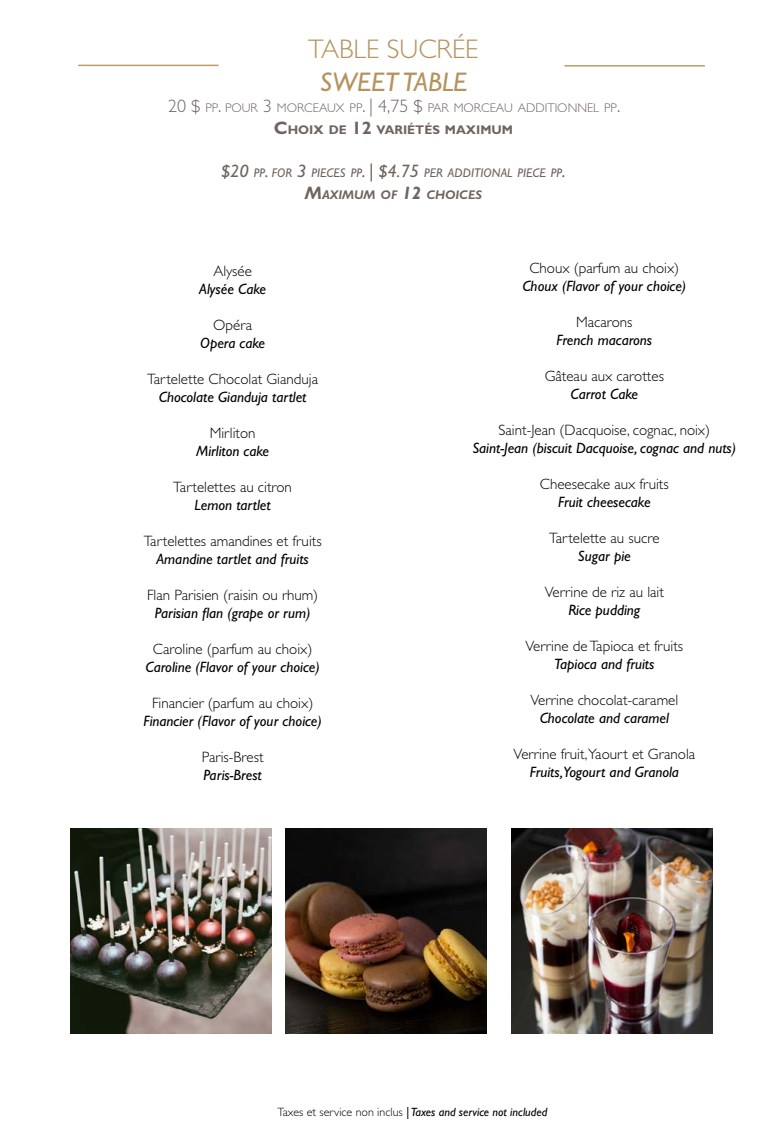
<style>
.page{position:relative;width:783px;height:1134px;background:#fff}
.page>*{position:absolute;margin:0;border:0;box-sizing:border-box;transform-origin:0 0}
.t1{font:300 27px "Gill Sans Std";color:#b4935e}
.t2{font:italic 27px "Gill Sans Std";color:#b4935e}
.t3{font:300 15px "Gill Sans Std";color:#000}
.t4{font:italic 15px "Gill Sans Std";color:#000}
.t5{font:300 12.6px/21.6px "Gill Sans Std";color:#6f645f;text-align:center}
.t6{font:italic 12.6px/21.6px "Gill Sans Std";color:#6f645f;text-align:center}
.t7{font:italic 12px "Gill Sans Std";color:#000}
.s1{font-size:18px}
.s2{font-weight:700;font-size:18px}
.s3{font-weight:700}
.s4{font-weight:300;font-style:normal}
</style>
<div class="page">
<hr style="left:564px;top:65px;width:141px;height:2px;background:#bc9b68">
<hr style="left:78px;top:65px;width:141px;height:1px;background:#bc9b68">
<img style="left:70px;top:828px;width:202px;height:206px">
<img style="left:285px;top:828px;width:202px;height:206px">
<img style="left:511px;top:828px;width:202px;height:206px">
<h1 class="t1" style="left:308px;top:34px;width:172px">TABLE SUCRÉE</h1>
<h1 class="t2" style="left:320px;top:66px;width:149px">SWEET TABLE</h1>
<p class="t5" style="left:168px;top:97px;width:454px"><span class="s1">20 $</span> PP<span class="s1">.</span> POUR <span class="s1">3</span> MORCEAUX PP<span class="s1">. | 4,75 $</span> PAR MORCEAU ADDITIONNEL PP<span class="s1">.<br></span><span class="s2">C</span><span class="s3">HOIX DE</span> <span class="s2">12</span> <span class="s3">VARIÉTÉS MAXIMUM</span></p>
<p class="t6" style="left:221px;top:162px;width:346px"><span class="s1">$20</span> PP<span class="s1">.</span> FOR <span class="s1">3</span> PIECES PP<span class="s1">. | $4.75</span> PER ADDITIONAL PIECE PP<span class="s1">.<br></span><span class="s2">M</span><span class="s3">AXIMUM OF</span> <span class="s2">12</span> <span class="s3">CHOICES</span></p>
<p class="t3" style="left:213px;top:263px;width:40px">Alysée</p>
<p class="t4" style="left:199px;top:281px;width:68px">Alysée Cake</p>
<p class="t3" style="left:213px;top:317px;width:40px">Opéra</p>
<p class="t4" style="left:200px;top:335px;width:66px">Opera cake</p>
<p class="t3" style="left:147px;top:371px;width:172px">Tartelette Chocolat Gianduja</p>
<p class="t4" style="left:159px;top:389px;width:149px">Chocolate Gianduja tartlet</p>
<p class="t3" style="left:210px;top:425px;width:47px">Mirliton</p>
<p class="t4" style="left:196px;top:443px;width:74px">Mirliton cake</p>
<p class="t3" style="left:173px;top:479px;width:120px">Tartelettes au citron</p>
<p class="t4" style="left:195px;top:497px;width:78px">Lemon tartlet</p>
<p class="t3" style="left:144px;top:533px;width:179px">Tartelettes amandines et fruits</p>
<p class="t4" style="left:156px;top:551px;width:154px">Amandine tartlet and fruits</p>
<p class="t3" style="left:147px;top:587px;width:173px">Flan Parisien (raisin ou rhum)</p>
<p class="t4" style="left:155px;top:605px;width:157px">Parisian flan (grape or rum)</p>
<p class="t3" style="left:153px;top:641px;width:161px">Caroline (parfum au choix)</p>
<p class="t4" style="left:146px;top:659px;width:176px">Caroline (Flavor of your choice)</p>
<p class="t3" style="left:152px;top:695px;width:163px">Financier (parfum au choix)</p>
<p class="t4" style="left:143px;top:713px;width:180px">Financier (Flavor of your choice)</p>
<p class="t3" style="left:202px;top:749px;width:63px">Paris-Brest</p>
<p class="t4" style="left:203px;top:767px;width:60px">Paris-Brest</p>
<p class="t3" style="left:529px;top:260px;width:151px">Choux (parfum au choix)</p>
<p class="t4" style="left:522px;top:278px;width:165px">Choux (Flavor of your choice)</p>
<p class="t3" style="left:576px;top:314px;width:58px">Macarons</p>
<p class="t4" style="left:556px;top:332px;width:97px">French macarons</p>
<p class="t3" style="left:545px;top:368px;width:121px">Gâteau aux carottes</p>
<p class="t4" style="left:571px;top:386px;width:69px">Carrot Cake</p>
<p class="t3" style="left:499px;top:422px;width:213px">Saint-Jean (Dacquoise, cognac, noix)</p>
<p class="t4" style="left:472px;top:440px;width:265px">Saint-Jean (biscuit Dacquoise, cognac and nuts)</p>
<p class="t3" style="left:540px;top:476px;width:130px">Cheesecake aux fruits</p>
<p class="t4" style="left:558px;top:494px;width:94px">Fruit cheesecake</p>
<p class="t3" style="left:549px;top:530px;width:112px">Tartelette au sucre</p>
<p class="t4" style="left:578px;top:548px;width:54px">Sugar pie</p>
<p class="t3" style="left:545px;top:584px;width:121px">Verrine de riz au lait</p>
<p class="t4" style="left:568px;top:602px;width:74px">Rice pudding</p>
<p class="t3" style="left:525px;top:638px;width:159px">Verrine de Tapioca et fruits</p>
<p class="t4" style="left:554px;top:656px;width:102px">Tapioca and fruits</p>
<p class="t3" style="left:530px;top:692px;width:149px">Verrine chocolat-caramel</p>
<p class="t4" style="left:540px;top:710px;width:131px">Chocolate and caramel</p>
<p class="t3" style="left:513px;top:746px;width:183px">Verrine fruit,Yaourt et Granola</p>
<p class="t4" style="left:530px;top:764px;width:151px">Fruits,Yogourt and Granola</p>
<p class="t7" style="left:277px;top:1105px;width:271px"><span class="s4">Taxes et service non inclus</span> | Taxes and service not included</p>
</div>
